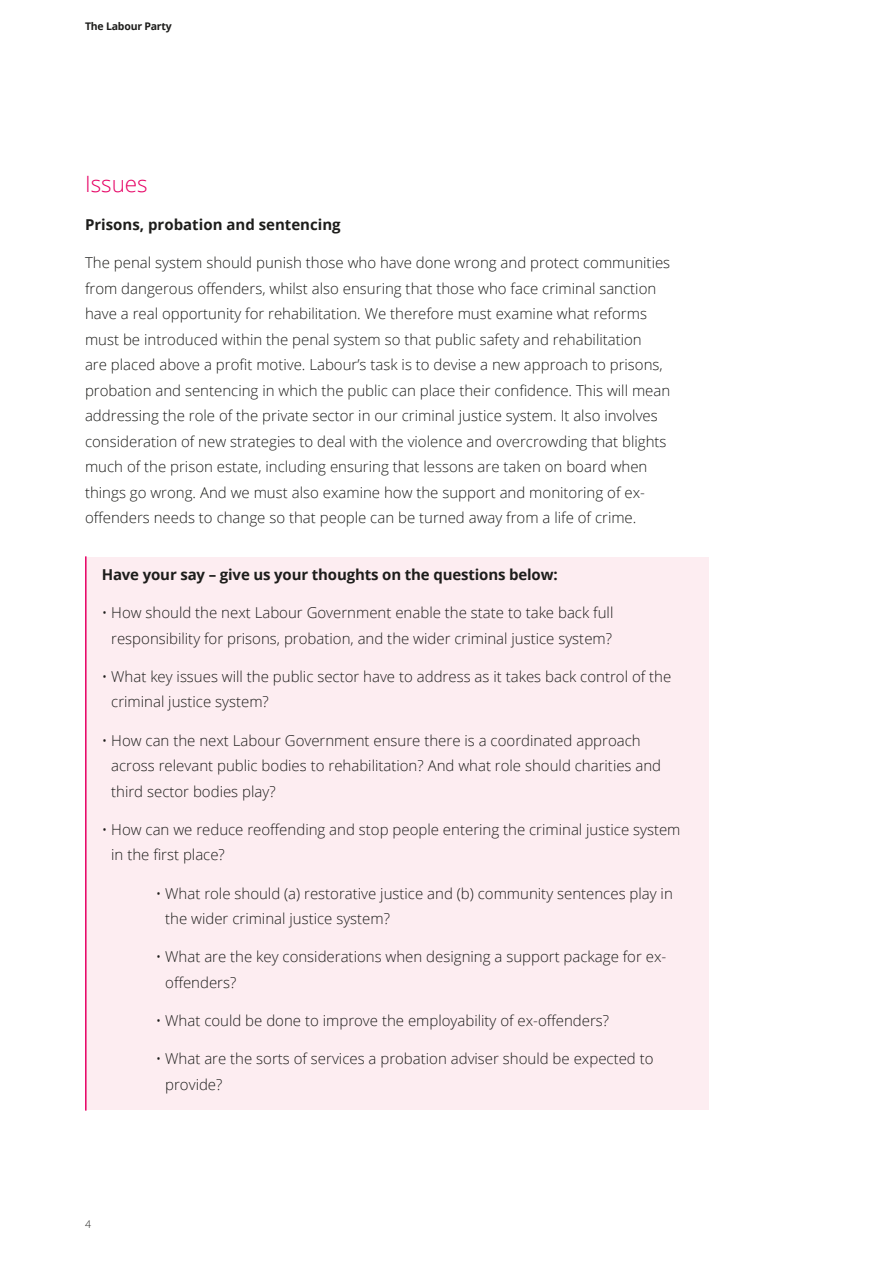
<style>
.page{position:relative;width:893px;height:1263px;background:#fff}
.page>*{position:absolute;margin:0;border:0;box-sizing:border-box;transform-origin:0 0}
.t1{font:300 22.5px "Open Sans";color:#e60064}
.t2{font:300 15px/25.5px "Open Sans";color:#1d1d1b}
.t3{font:700 15px "Open Sans";letter-spacing:-.01em;color:#1d1d1b}
.t4{font:700 10.5px "Open Sans";letter-spacing:-.02em;color:#1d1d1b}
.t5{font:300 10.5px "Open Sans";color:#1d1d1b}
</style>
<div class="page">
<div style="left:86px;top:557px;width:623px;height:552px;background:#fdedf1"></div>
<hr style="left:85px;top:556px;width:2px;height:554px;background:#e60064">
<p class="t4" style="left:85px;top:19px;width:88px">The Labour Party</p>
<h1 class="t1" style="left:85px;top:168px;width:64px">Issues</h1>
<p class="t3" style="left:85px;top:214px;width:257px">Prisons, probation and sentencing</p>
<p class="t2" style="left:85px;top:249px;width:587px">The penal system should punish those who have done wrong and protect communities from dangerous offenders, whilst also ensuring that those who face criminal sanction have a real opportunity for rehabilitation. We therefore must examine what reforms must be introduced within the penal system so that public safety and rehabilitation<br>are placed above a profit motive. Labour’s task is to devise a new approach to prisons, probation and sentencing in which the public can place their confidence. This will mean addressing the role of the private sector in our criminal justice system. It also involves consideration of new strategies to deal with the violence and overcrowding that blights much of the prison estate, including ensuring that lessons are taken on board when things go wrong. And we must also examine how the support and monitoring of ex&shy;offenders needs to change so that people can be turned away from a life of crime.</p>
<p class="t3" style="left:102px;top:564px;width:457px">Have your say – give us your thoughts on the questions below:</p>
<p class="t2" style="left:102px;top:599px;width:513px;text-align:center">• How should the next Labour Government enable the state to take back full responsibility for prisons, probation, and the wider criminal justice system?</p>
<p class="t2" style="left:111px;top:663px;width:562px;text-indent:-10px">• What key issues will the public sector have to address as it takes back control of the criminal justice system?</p>
<p class="t2" style="left:111px;top:727px;width:551px;text-indent:-10px">• How can the next Labour Government ensure there is a coordinated approach across relevant public bodies to rehabilitation? And what role should charities and third sector bodies play?</p>
<p class="t2" style="left:111px;top:816px;width:571px;text-indent:-10px">• How can we reduce reoffending and stop people entering the criminal justice system in the first place?</p>
<p class="t2" style="left:165px;top:880px;width:509px;text-indent:-10px">• What role should (a) restorative justice and (b) community sentences play in the wider criminal justice system?</p>
<p class="t2" style="left:165px;top:944px;width:503px;text-indent:-10px">• What are the key considerations when designing a support package for ex&shy;offenders?</p>
<p class="t2" style="left:156px;top:1007px;width:455px">• What could be done to improve the employability of ex-offenders?</p>
<p class="t2" style="left:165px;top:1046px;width:490px;text-indent:-10px">• What are the sorts of services a probation adviser should be expected to provide?</p>
<p class="t5" style="left:85px;top:1217px;width:7px">4</p>
</div>
